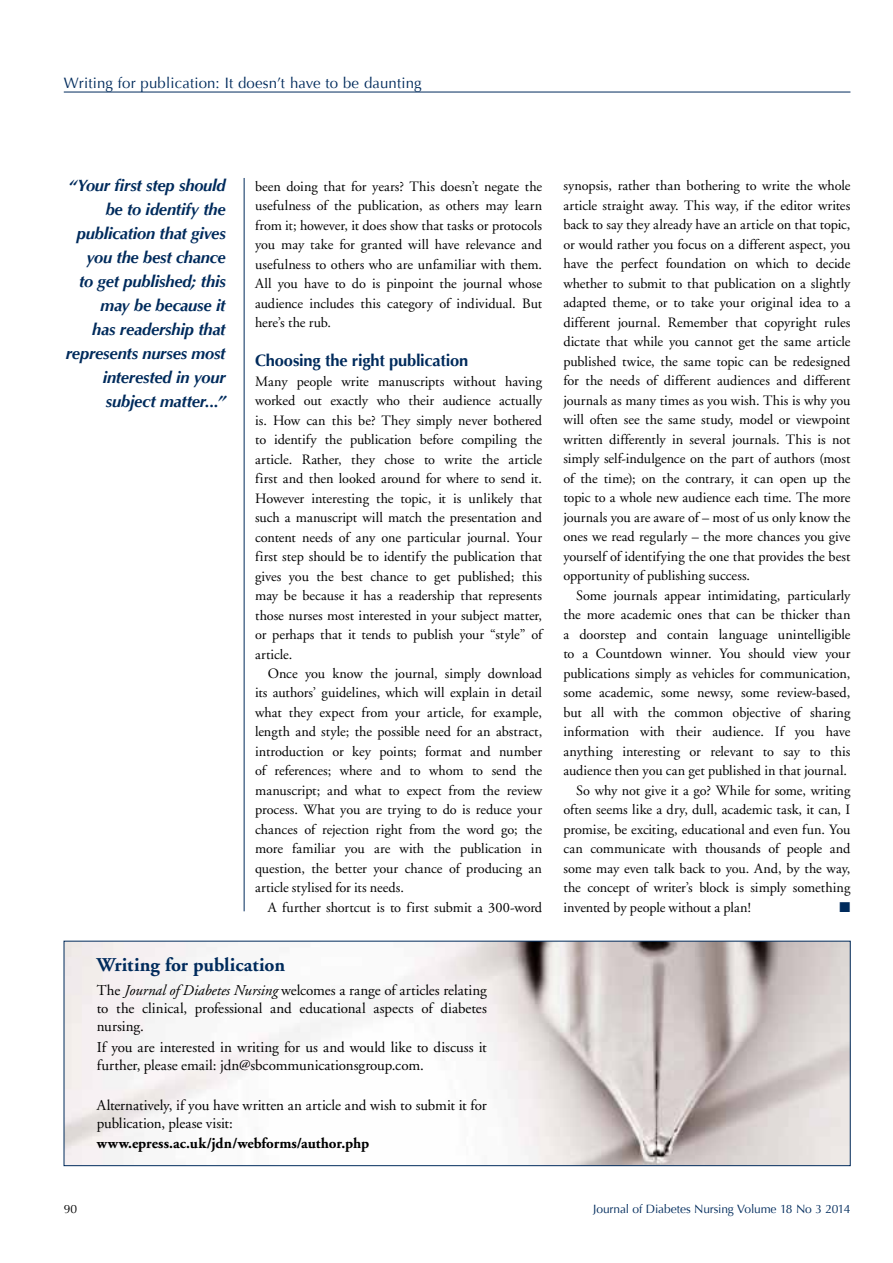
<style>
.page{position:relative;width:893px;height:1263px;background:#fff}
.page>*{position:absolute;margin:0;border:0;box-sizing:border-box;transform-origin:0 0}
.t1{font:700 19.5px "Adobe Garamond";color:#002b5c}
.t2{font:italic 700 16.5px/24px "Optima";letter-spacing:-.015em;color:#002b5c;text-align:right}
.t3{font:700 16.5px "Optima";letter-spacing:-.015em;color:#002b5c}
.t4{font:15px/18px "Adobe Garamond";letter-spacing:-.005em;color:#000}
.t5{font:15px "Optima";letter-spacing:.01em;color:#002b5c}
.t6{font:700 15px "Adobe Garamond";color:#000}
.t7{font:14.25px/19.5px "Adobe Garamond";color:#000;text-align:justify}
.t8{font:14.25px "Zapf Dingbats ITC";color:#002b5c}
.t9{font:12px "Optima";letter-spacing:-.015em;color:#002b5c}
.t10{font:12px "Optima";color:#000}
.s1{font-style:italic}
</style>
<div class="page">
<hr style="left:244px;top:178px;width:1px;height:733px;background:#002b5c">
<hr style="left:64px;top:92px;width:786px;height:1px;background:#002b5c">
<img style="left:66px;top:943px;width:782px;height:221px">
<div style="left:64px;top:941px;width:786px;height:225px;border:1px solid #002b5c"></div>
<p class="t5" style="left:64px;top:75px;width:359px">Writing for publication: It doesn’t have to be daunting</p>
<p class="t2" style="left:66px;top:174px;width:162px">“Your first step should be to identify the publication that gives you the best chance<br>to get published; this may be because it<br>has readership that represents nurses most interested in your subject matter...”</p>
<p class="t7" style="left:255px;top:177px;width:289px">been doing that for years? This doesn’t negate the usefulness of the publication, as others may learn from it; however, it does show that tasks or protocols you may take for granted will have relevance and usefulness to others who are unfamiliar with them.<br>All you have to do is pinpoint the journal whose audience includes this category of individual. But here’s the rub.</p>
<p class="t3" style="left:255px;top:351px;width:215px">Choosing the right publication</p>
<p class="t7" style="left:255px;top:372px;width:289px">Many people write manuscripts without having worked out exactly who their audience actually is. How can this be? They simply never bothered to identify the publication before compiling the article. Rather, they chose to write the article first and then looked around for where to send it.<br>However interesting the topic, it is unlikely that such a manuscript will match the presentation and content needs of any one particular journal. Your first step should be to identify the publication that gives you the best chance to get published; this may be because it has a readership that represents those nurses most interested in your subject matter, or perhaps that it tends to publish your “style” of article.</p>
<p class="t7" style="left:255px;top:664px;width:289px;text-indent:13px">Once you know the journal, simply download its authors’ guidelines, which will explain in detail what they expect from your article, for example, length and style; the possible need for an abstract, introduction or key points; format and number of references; where and to whom to send the manuscript; and what to expect from the review process. What you are trying to do is reduce your chances of rejection right from the word go; the more familiar you are with the publication in question, the better your chance of producing an article stylised for its needs.</p>
<p class="t7" style="left:268px;top:898px;width:276px">A further shortcut is to first submit a 300-word</p>
<h1 class="t1" style="left:97px;top:955px;width:190px">Writing for publication</h1>
<p class="t4" style="left:97px;top:982px;width:392px;text-align:justify">The <span class="s1">Journal of Diabetes Nursing</span> welcomes a range of articles relating to the clinical, professional and educational aspects of diabetes nursing.</p>
<p class="t4" style="left:97px;top:1038px;width:391px">If you are interested in writing for us and would like to discuss it further, please email: jdn@sbcommunicationsgroup.com.</p>
<p class="t4" style="left:97px;top:1096px;width:392px">Alternatively, if you have written an article and wish to submit it for publication, please visit:</p>
<p class="t6" style="left:97px;top:1135px;width:274px">www.epress.ac.uk/jdn/webforms/author.php</p>
<p class="t7" style="left:563px;top:176px;width:289px">synopsis, rather than bothering to write the whole article straight away. This way, if the editor writes back to say they already have an article on that topic, or would rather you focus on a different aspect, you have the perfect foundation on which to decide whether to submit to that publication on a slightly adapted theme, or to take your original idea to a different journal. Remember that copyright rules dictate that while you cannot get the same article published twice, the same topic can be redesigned for the needs of different audiences and different journals as many times as you wish. This is why you will often see the same study, model or viewpoint written differently in several journals. This is not simply self-indulgence on the part of authors (most of the time); on the contrary, it can open up the topic to a whole new audience each time. The more journals you are aware of – most of us only know the ones we read regularly – the more chances you give yourself of identifying the one that provides the best opportunity of publishing success.</p>
<p class="t7" style="left:576px;top:586px;width:276px">Some journals appear intimidating, particularly</p>
<p class="t7" style="left:563px;top:605px;width:289px">the more academic ones that can be thicker than</p>
<p class="t7" style="left:563px;top:625px;width:288px">a doorstep and contain language unintelligible</p>
<p class="t7" style="left:563px;top:644px;width:289px">to a Countdown winner. You should view your</p>
<p class="t7" style="left:563px;top:664px;width:288px">publications simply as vehicles for communication,</p>
<p class="t7" style="left:563px;top:683px;width:288px">some academic, some newsy, some review-based,</p>
<p class="t7" style="left:563px;top:703px;width:288px">but all with the common objective of sharing</p>
<p class="t7" style="left:563px;top:722px;width:288px">information with their audience. If you have</p>
<p class="t7" style="left:563px;top:742px;width:288px">anything interesting or relevant to say to this</p>
<p class="t7" style="left:563px;top:761px;width:285px">audience then you can get published in that journal.</p>
<p class="t7" style="left:576px;top:781px;width:276px">So why not give it a go? While for some, writing</p>
<p class="t7" style="left:563px;top:800px;width:288px">often seems like a dry, dull, academic task, it can, I</p>
<p class="t7" style="left:563px;top:820px;width:288px">promise, be exciting, educational and even fun. You</p>
<p class="t7" style="left:563px;top:839px;width:288px">can communicate with thousands of people and</p>
<p class="t7" style="left:563px;top:859px;width:289px">some may even talk back to you. And, by the way,</p>
<p class="t7" style="left:563px;top:878px;width:288px">the concept of writer’s block is simply something</p>
<p class="t7" style="left:563px;top:898px;width:189px">invented by people without a plan!</p>
<p class="t8" style="left:840px;top:900px;width:12px">■</p>
<p class="t10" style="left:64px;top:1202px;width:15px">90</p>
<p class="t9" style="left:593px;top:1202px;width:259px">Journal of Diabetes Nursing Volume 18 No 3 2014</p>
</div>
